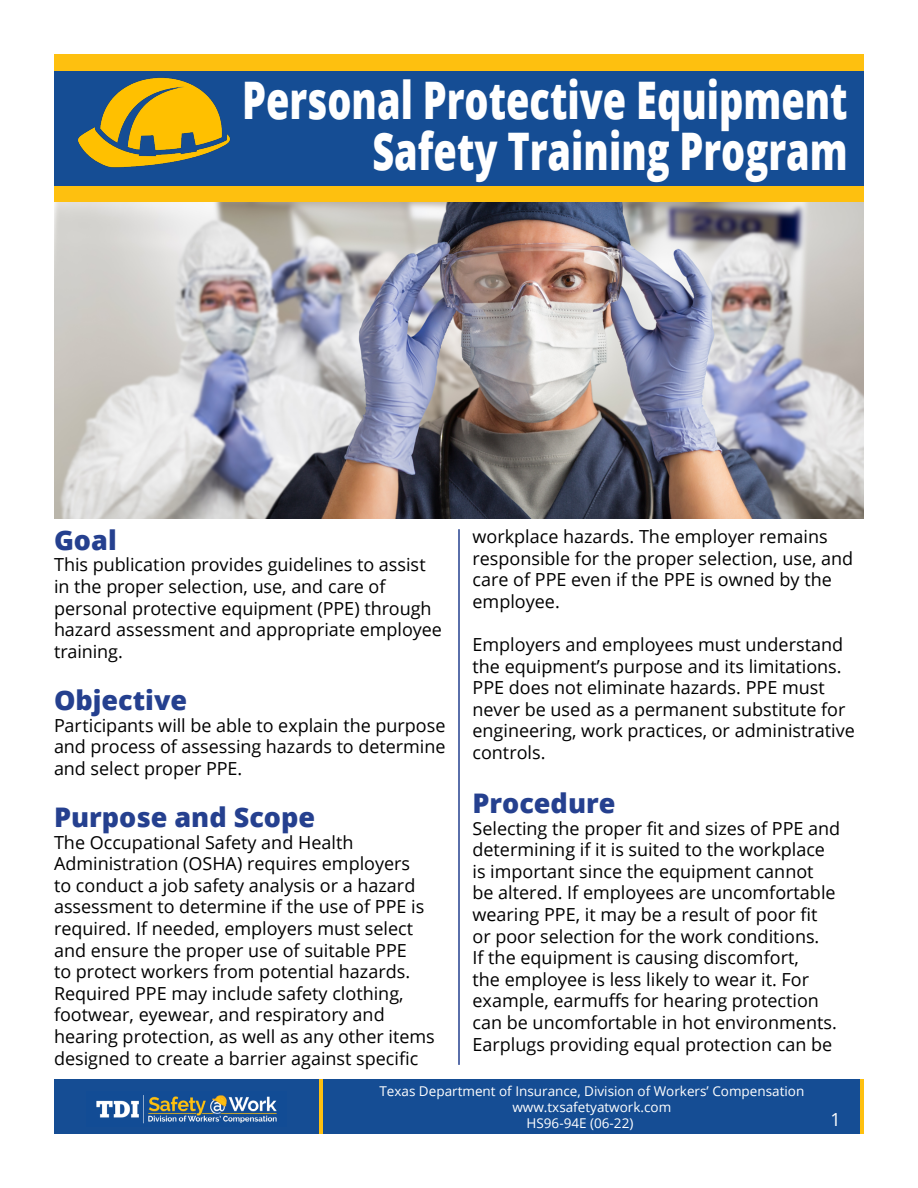
<style>
.page{position:relative;width:918px;height:1188px;background:#fff}
.page>*{position:absolute;margin:0;border:0;box-sizing:border-box;transform-origin:0 0}
.t1{font:800 51.9px/51px "Open Sans";color:#fff;text-align:right;scale:.73 1}
.t2{font:800 27px "Open Sans";color:#25408f}
.t3{font:18px/21.6px "Open Sans";color:#000}
.t4{font:18px "Open Sans";color:#fff}
.t5{font:13.5px "Open Sans";color:#fff}
</style>
<div class="page">
<div style="left:54px;top:71px;width:810px;height:117px;background:#154d94"></div>
<div style="left:54px;top:186px;width:810px;height:17px;background:#fec00f"></div>
<div style="left:54px;top:54px;width:810px;height:17px;background:#fec00f"></div>
<img style="left:79px;top:77px;width:151px;height:91px">
<img style="left:54px;top:203px;width:810px;height:315px">
<div style="left:54px;top:1080px;width:810px;height:54px;background:#154d94"></div>
<img style="left:96px;top:1095px;width:181px;height:29px">
<hr style="left:860px;top:1080px;width:4px;height:54px;background:#fec00f">
<hr style="left:319px;top:1080px;width:4px;height:54px;background:#fec00f">
<hr style="left:458px;top:529px;width:2px;height:536px;background:#25408f">
<h1 class="t1" style="left:242px;top:72px;width:831px">Personal Protective Equipment<br>Safety Training Program</h1>
<p class="t3" style="left:472px;top:525px;width:382px">workplace hazards. The employer remains responsible for the proper selection, use, and care of PPE even if the PPE is owned by the employee.</p>
<p class="t3" style="left:472px;top:633px;width:384px">Employers and employees must understand the equipment’s purpose and its limitations.<br>PPE does not eliminate hazards. PPE must never be used as a permanent substitute for engineering, work practices, or administrative controls.</p>
<h2 class="t2" style="left:472px;top:783px;width:144px">Procedure</h2>
<p class="t3" style="left:472px;top:817px;width:369px">Selecting the proper fit and sizes of PPE and determining if it is suited to the workplace is important since the equipment cannot<br>be altered. If employees are uncomfortable wearing PPE, it may be a result of poor fit or poor selection for the work conditions.<br>If the equipment is causing discomfort,<br>the employee is less likely to wear it. For example, earmuffs for hearing protection can be uncomfortable in hot environments.<br>Earplugs providing equal protection can be</p>
<p class="t5" style="left:379px;top:1082px;width:426px">Texas Department of Insurance, Division of Workers’ Compensation</p>
<p class="t5" style="left:512px;top:1098px;width:160px">www.txsafetyatwork.com</p>
<p class="t5" style="left:527px;top:1114px;width:108px">HS96-94E (06-22)</p>
<p class="t4" style="left:831px;top:1107px;width:12px">1</p>
<h2 class="t2" style="left:54px;top:520px;width:64px">Goal</h2>
<p class="t3" style="left:54px;top:554px;width:390px">This publication provides guidelines to assist in the proper selection, use, and care of personal protective equipment (PPE) through hazard assessment and appropriate employee training.</p>
<h2 class="t2" style="left:54px;top:680px;width:135px">Objective</h2>
<p class="t3" style="left:54px;top:714px;width:393px;text-align:justify">Participants will be able to explain the purpose and process of assessing hazards to determine and select proper PPE.</p>
<h2 class="t2" style="left:54px;top:797px;width:263px">Purpose and Scope</h2>
<p class="t3" style="left:54px;top:831px;width:382px">The Occupational Safety and Health Administration (OSHA) requires employers<br>to conduct a job safety analysis or a hazard assessment to determine if the use of PPE is required. If needed, employers must select and ensure the proper use of suitable PPE<br>to protect workers from potential hazards.<br>Required PPE may include safety clothing, footwear, eyewear, and respiratory and hearing protection, as well as any other items designed to create a barrier against specific</p>
</div>
